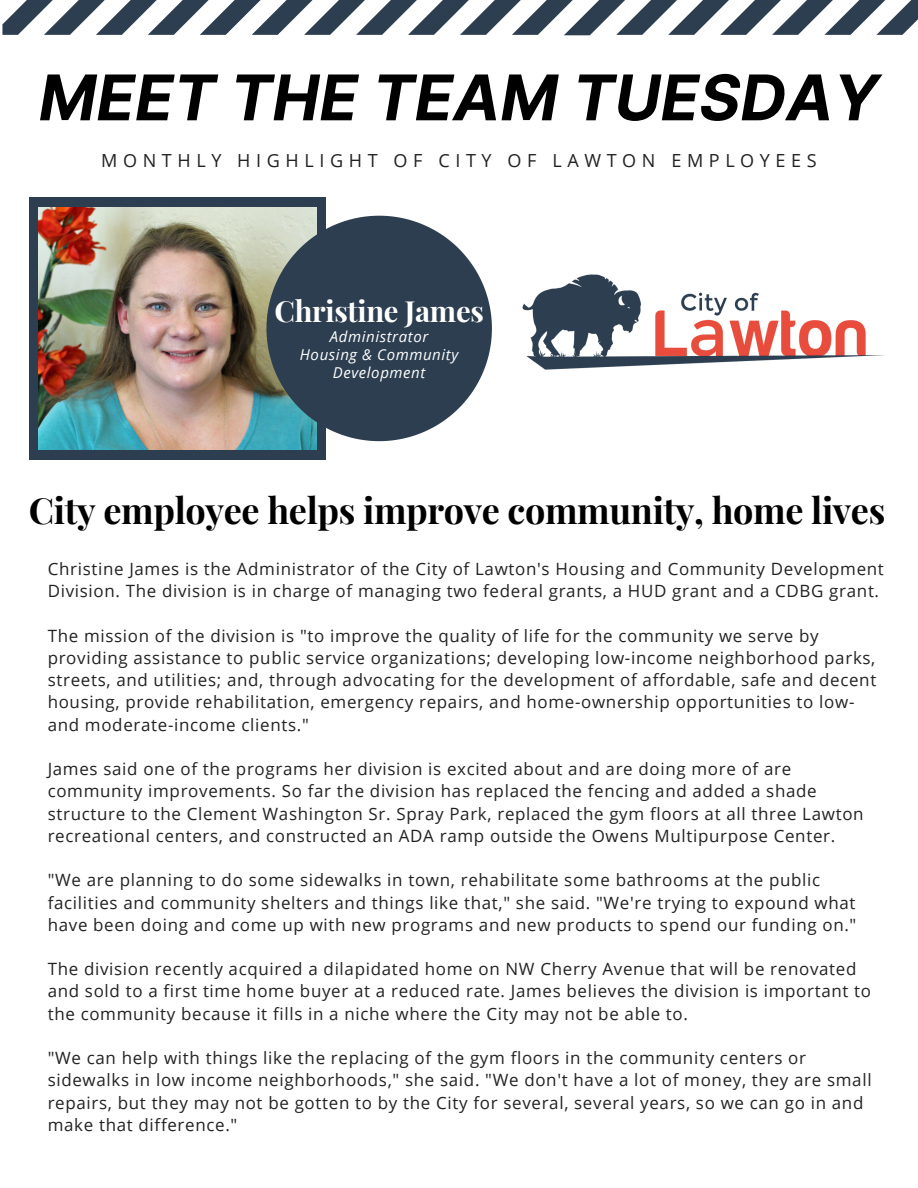
<style>
.page{position:relative;width:918px;height:1188px;background:#fff}
.page>*{position:absolute;margin:0;border:0;box-sizing:border-box;transform-origin:0 0}
.t1{font:italic 700 63px "Inter";color:#000}
.t2{font:700 36px "Playfair Display";letter-spacing:-.01em;color:#000}
.t3{font:700 29.1px "Playfair Display";letter-spacing:-.01em;color:#fff}
.t4{font:18px "Open Sans";letter-spacing:.31em;color:#222}
.t5{font:16.95px/22.2px "Open Sans";letter-spacing:.04em;color:#222}
.t6{font:italic 15px/17.9px "Open Sans";letter-spacing:.04em;color:#fff;text-align:center}
</style>
<div class="page">
<div style="left:29px;top:198px;width:297px;height:262px;background:#2c3e50"></div>
<img style="left:39px;top:207px;width:278px;height:242px">
<svg style="left:2px;top:0;width:916px;height:35px"></svg>
<img style="left:522px;top:274px;width:362px;height:96px">
<svg style="left:266px;top:216px;width:226px;height:225px;fill:#2c3e50"></svg>
<h1 class="t1" style="left:39px;top:60px;width:842px">MEET THE TEAM TUESDAY</h1>
<p class="t4" style="left:101px;top:148px;width:717px">MONTHLY HIGHLIGHT OF CITY OF LAWTON EMPLOYEES</p>
<h3 class="t3" style="left:275px;top:290px;width:211px">Christine James</h3>
<p class="t6" style="left:300px;top:327px;width:160px">Administrator<br>Housing &amp; Community<br>Development</p>
<h2 class="t2" style="left:29px;top:485px;width:858px">City employee helps improve community, home lives</h2>
<p class="t5" style="left:48px;top:557px;width:838px">Christine James is the Administrator of the City of Lawton's Housing and Community Development<br>Division. The division is in charge of managing two federal grants, a HUD grant and a CDBG grant.</p>
<p class="t5" style="left:48px;top:624px;width:830px">The mission of the division is "to improve the quality of life for the community we serve by providing assistance to public service organizations; developing low-income neighborhood parks, streets, and utilities; and, through advocating for the development of affordable, safe and decent housing, provide rehabilitation, emergency repairs, and home-ownership opportunities to low&shy;and moderate-income clients."</p>
<p class="t5" style="left:48px;top:757px;width:817px">James said one of the programs her division is excited about and are doing more of are community improvements. So far the division has replaced the fencing and added a shade structure to the Clement Washington Sr. Spray Park, replaced the gym floors at all three Lawton recreational centers, and constructed an ADA ramp outside the Owens Multipurpose Center.</p>
<p class="t5" style="left:48px;top:869px;width:810px">"We are planning to do some sidewalks in town, rehabilitate some bathrooms at the public facilities and community shelters and things like that," she said. "We're trying to expound what have been doing and come up with new programs and new products to spend our funding on."</p>
<p class="t5" style="left:48px;top:958px;width:825px">The division recently acquired a dilapidated home on NW Cherry Avenue that will be renovated and sold to a first time home buyer at a reduced rate. James believes the division is important to the community because it fills in a niche where the City may not be able to.</p>
<p class="t5" style="left:48px;top:1046px;width:825px">"We can help with things like the replacing of the gym floors in the community centers or sidewalks in low income neighborhoods," she said. "We don't have a lot of money, they are small repairs, but they may not be gotten to by the City for several, several years, so we can go in and make that difference."</p>
</div>
